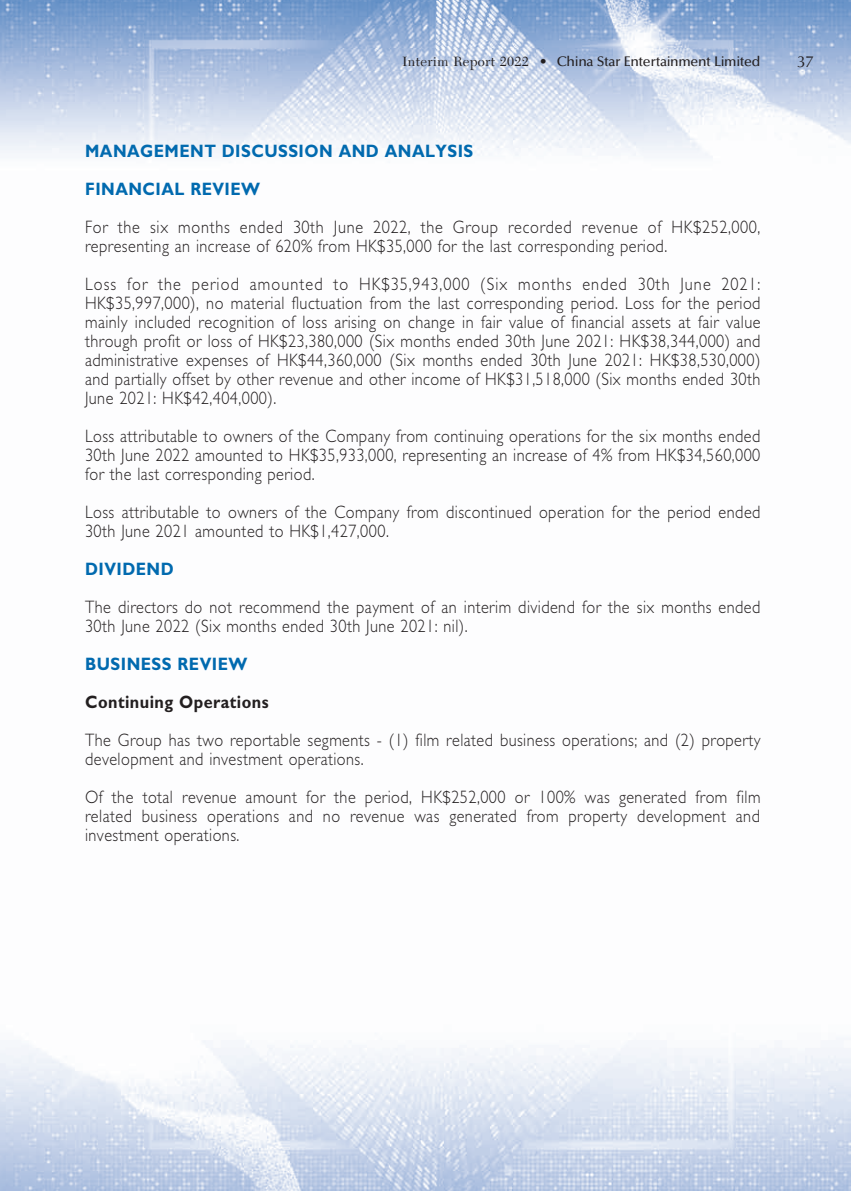
<style>
.page{position:relative;width:851px;height:1191px;background:#fff}
.page>*{position:absolute;margin:0;border:0;box-sizing:border-box;transform-origin:0 0}
.t1{font:300 18px/19px "Gill Sans Std";letter-spacing:.03em;color:#231f20;scale:.9 1}
.t2{font:700 18px/38px "Gill Sans Std";letter-spacing:.03em;color:#016aaf;scale:.9 1}
.t3{font:700 18px "Gill Sans Std";letter-spacing:.03em;color:#231f20;scale:.9 1}
.t4{font:16px "Optima LT Std";color:#231f20}
.t5{font:500 14px "Optima LT Std";letter-spacing:-.025em;color:#231f20}
.s1{font-family:"New Caledonia LT Std";font-weight:400}
</style>
<div class="page">
<img style="left:1px;top:0;width:849px;height:1191px">
<p class="t5" style="left:402px;top:54px;width:359px"><span class="s1">Interim Report 2022</span> • China Star Entertainment Limited</p>
<p class="t4" style="left:797px;top:52px;width:18px">37</p>
<p class="t2" style="left:85px;top:132px;width:433px">MANAGEMENT DISCUSSION AND ANALYSIS<br>FINANCIAL REVIEW</p>
<p class="t1" style="left:85px;top:217px;width:751px">For the six months ended 30th June 2022, the Group recorded revenue of HK$252,000, representing an increase of 620% from HK$35,000 for the last corresponding period.</p>
<p class="t1" style="left:85px;top:274px;width:752px;text-align:justify">Loss for the period amounted to HK$35,943,000 (Six months ended 30th June 2021:<br>HK$35,997,000), no material fluctuation from the last corresponding period. Loss for the period mainly included recognition of loss arising on change in fair value of financial assets at fair value through profit or loss of HK$23,380,000 (Six months ended 30th June 2021: HK$38,344,000) and administrative expenses of HK$44,360,000 (Six months ended 30th June 2021: HK$38,530,000) and partially offset by other revenue and other income of HK$31,518,000 (Six months ended 30th June 2021: HK$42,404,000).</p>
<p class="t1" style="left:85px;top:426px;width:751px;text-align:justify">Loss attributable to owners of the Company from continuing operations for the six months ended 30th June 2022 amounted to HK$35,933,000, representing an increase of 4% from HK$34,560,000 for the last corresponding period.</p>
<p class="t1" style="left:85px;top:502px;width:751px">Loss attributable to owners of the Company from discontinued operation for the period ended<br>30th June 2021 amounted to HK$1,427,000.</p>
<p class="t2" style="left:85px;top:550px;width:100px">DIVIDEND</p>
<p class="t1" style="left:85px;top:597px;width:751px">The directors do not recommend the payment of an interim dividend for the six months ended<br>30th June 2022 (Six months ended 30th June 2021: nil).</p>
<p class="t2" style="left:85px;top:645px;width:182px">BUSINESS REVIEW</p>
<p class="t3" style="left:85px;top:691px;width:205px">Continuing Operations</p>
<p class="t1" style="left:85px;top:730px;width:751px">The Group has two reportable segments - (1) film related business operations; and (2) property development and investment operations.</p>
<p class="t1" style="left:85px;top:787px;width:751px;text-align:justify">Of the total revenue amount for the period, HK$252,000 or 100% was generated from film related business operations and no revenue was generated from property development and investment operations.</p>
</div>
